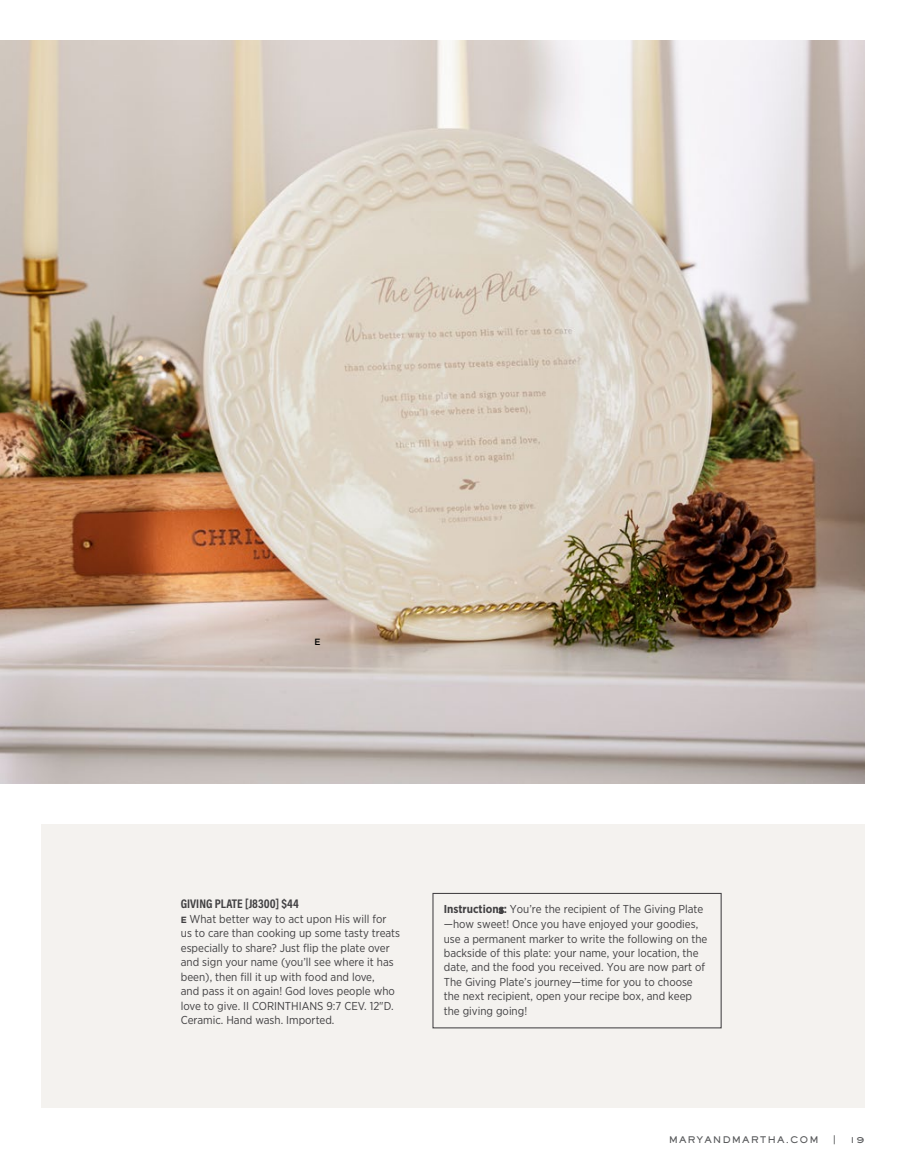
<style>
.page{position:relative;width:905px;height:1175px;background:#fff}
.page>*{position:absolute;margin:0;border:0;box-sizing:border-box;transform-origin:0 0}
.t1{font:700 12.6px "Acumin Pro Cond";color:#414042}
.t2{font:11.55px/14.4px "Gotham Narrow";color:#414042}
.t3{font:800 9px "Sackers Gothic Std";letter-spacing:.11em;color:#58595b}
.t4{font:500 9px "Gotham";color:#000}
.s1{font-family:"Gotham";font-weight:700;font-size:9px}
.s2{font-weight:700}
</style>
<div class="page">
<div style="left:40px;top:824px;width:824px;height:283px;background:#f4f2ef"></div>
<img style="left:0;top:40px;width:864px;height:743px">
<div style="left:432px;top:893px;width:289px;height:135px;border:1px solid #414042"></div>
<p class="t4" style="left:314px;top:636px;width:8px">E</p>
<p class="t1" style="left:181px;top:895px;width:119px">GIVING PLATE [J8300] $44</p>
<p class="t2" style="left:181px;top:911px;width:221px"><span class="s1">E</span> What better way to act upon His will for us to care than cooking up some tasty treats especially to share? Just flip the plate over and sign your name (you’ll see where it has been), then fill it up with food and love,<br>and pass it on again! God loves people who love to give. II CORINTHIANS 9:7 CEV. 12"D.<br>Ceramic. Hand wash. Imported.</p>
<p class="t2" style="left:444px;top:902px;width:265px"><span class="s2">Instructions:</span> You’re the recipient of The Giving Plate —how sweet! Once you have enjoyed your goodies, use a permanent marker to write the following on the backside of this plate: your name, your location, the date, and the food you received. You are now part of The Giving Plate’s journey—time for you to choose the next recipient, open your recipe box, and keep the giving going!</p>
<p class="t3" style="left:668px;top:1133px;width:151px">MARYANDMARTHA.COM</p>
<p class="t3" style="left:832px;top:1133px;width:5px">|</p>
<p class="t3" style="left:850px;top:1133px;width:16px">19</p>
</div>
